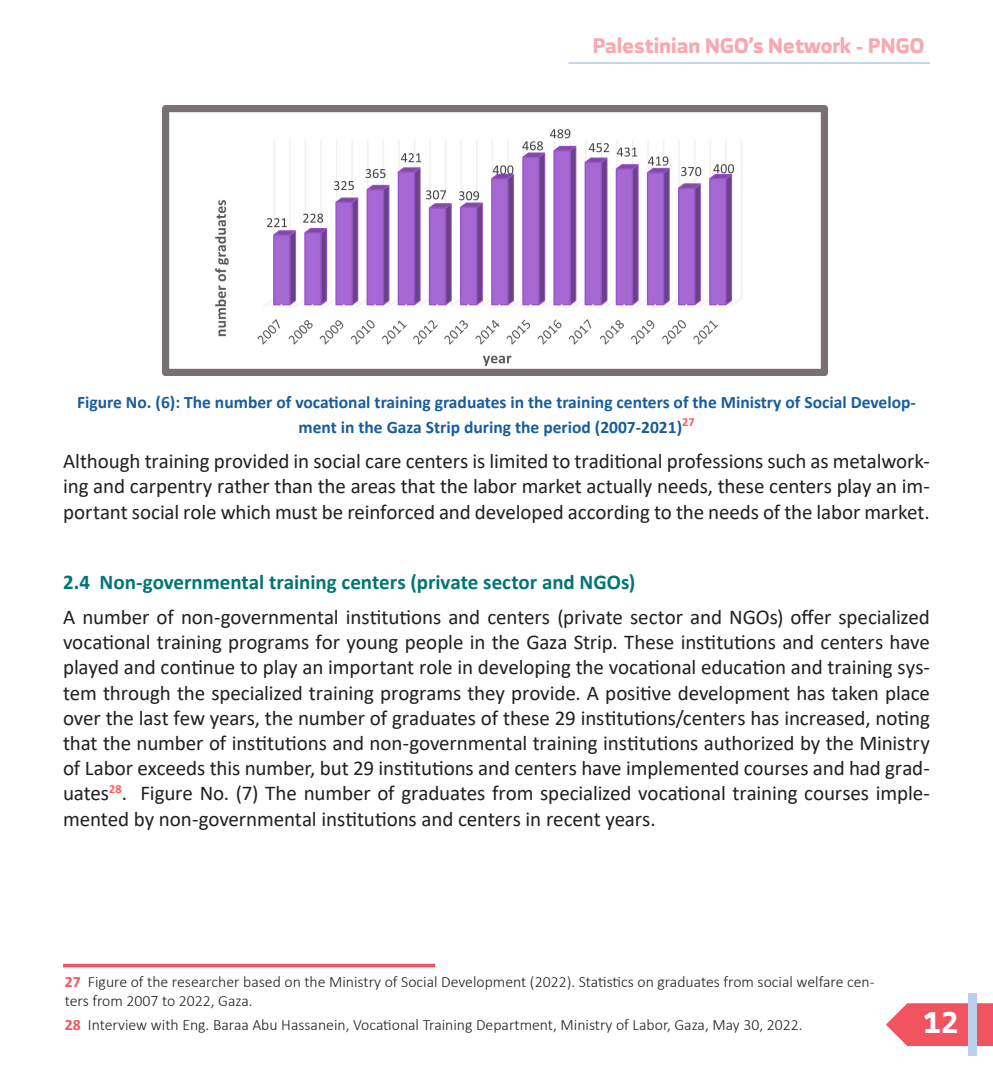
<style>
.page{position:relative;width:993px;height:1092px;background:#fff}
.page>*{position:absolute;margin:0;border:0;box-sizing:border-box;transform-origin:0 0}
.t1{font:700 29.75px "RB";color:#fff}
.t2{font:21px/25.2px "Calibri";letter-spacing:-.005em;color:#231f20;text-align:justify}
.t3{font:700 21px "Calibri";color:#017575}
.t4{font:700 21px "RB";color:#f8a9af}
.t5{font:700 17.5px/25.2px "Calibri";color:#175d9e;text-align:center}
.t6{font:300 15.75px/18.9px "Calibri";color:#231f20}
.s1{font-weight:700;color:#f15360}
</style>
<div class="page">
<svg style="left:886px;top:1003px;width:106px;height:42px;background:#f16772"></svg>
<div style="left:968px;top:993px;width:8px;height:62px;background:#bbd1e9"></div>
<img style="left:162px;top:105px;width:665px;height:270px">
<svg style="left:63px;top:963px;width:372px;height:4px"></svg>
<hr style="left:568px;top:62px;width:361px;height:2px;background:#bbd1e9">
<p class="t4" style="left:592px;top:34px;width:333px">Palestinian NGO’s Network - PNGO</p>
<p class="t5" style="left:77px;top:389px;width:840px">Figure No. (6): The number of vocational training graduates in the training centers of the Ministry of Social Develop&shy;ment in the Gaza Strip during the period (2007-2021)<sup>27</sup></p>
<p class="t2" style="left:63px;top:448px;width:868px">Although training provided in social care centers is limited to traditional professions such as metalwork&shy;ing and carpentry rather than the areas that the labor market actually needs, these centers play an im&shy;portant social role which must be reinforced and developed according to the needs of the labor market.</p>
<p class="t3" style="left:63px;top:567px;width:573px">2.4 Non-governmental training centers (private sector and NGOs)</p>
<p class="t2" style="left:63px;top:603px;width:868px">A number of non-governmental institutions and centers (private sector and NGOs) offer specialized vocational training programs for young people in the Gaza Strip. These institutions and centers have played and continue to play an important role in developing the vocational education and training sys&shy;tem through the specialized training programs they provide. A positive development has taken place over the last few years, the number of graduates of these 29 institutions/centers has increased, noting that the number of institutions and non-governmental training institutions authorized by the Ministry of Labor exceeds this number, but 29 institutions and centers have implemented courses and had grad&shy;uates<sup>28</sup>. Figure No. (7) The number of graduates from specialized vocational training courses imple&shy;mented by non-governmental institutions and centers in recent years.</p>
<p class="t6" style="left:65px;top:971px;width:811px"><span class="s1">27</span> Figure of the researcher based on the Ministry of Social Development (2022). Statistics on graduates from social welfare cen&shy;ters from 2007 to 2022, Gaza.</p>
<p class="t6" style="left:65px;top:1014px;width:739px"><span class="s1">28</span> Interview with Eng. Baraa Abu Hassanein, Vocational Training Department, Ministry of Labor, Gaza, May 30, 2022.</p>
<p class="t1" style="left:923px;top:1005px;width:36px">12</p>
</div>
